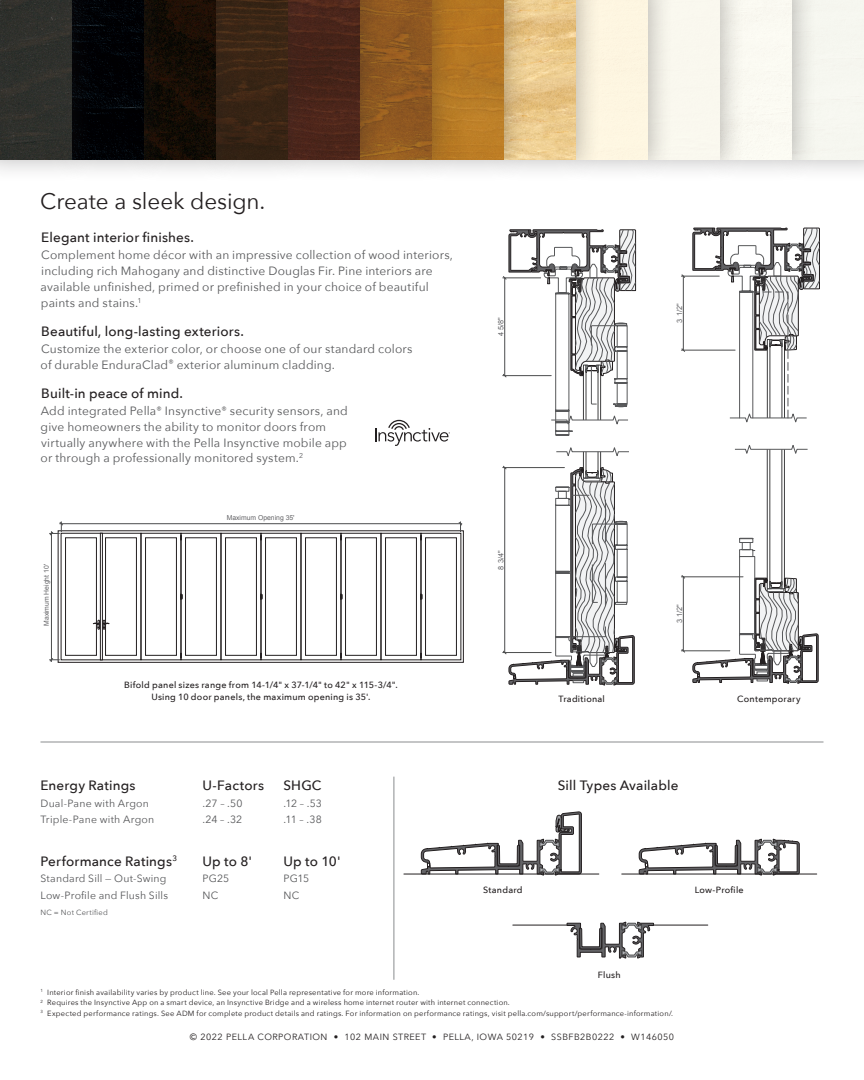
<style>
.page{position:relative;width:864px;height:1080px;background:#fff}
.page>*{position:absolute;margin:0;border:0;box-sizing:border-box;transform-origin:0 0}
.t1{font:22.5px "Avenir Next";letter-spacing:-.005em;color:#231f20}
.t2{font:500 13.5px "Avenir Next";letter-spacing:.01em;color:#231f20}
.t3{font:12px/15.8px "Avenir Next";letter-spacing:.015em;color:#57585a}
.t4{font:10.5px "Avenir Next";letter-spacing:.015em;color:#57585a}
.t5{font:500 9px "Avenir Next";letter-spacing:.025em;color:#231f20}
.t6{font:9px "Avenir Next";letter-spacing:.05em;color:#231f20}
.t7{font:7.5px "Avenir Next";letter-spacing:.025em;color:#231f20}
.t8{font:7.5px "Avenir Next";letter-spacing:.03em;color:#57585a}
.t9{font:7.35px "Arial";color:#636366}
.t10{font:6.75px "Arial";color:#636366}
</style>
<div class="page">
<svg style="left:421px;top:811px;width:161px;height:65px"></svg>
<hr style="left:404px;top:874px;width:195px;height:1px;background:#231f20">
<svg style="left:639px;top:838px;width:161px;height:38px"></svg>
<hr style="left:622px;top:874px;width:195px;height:1px;background:#231f20">
<hr style="left:513px;top:925px;width:61px;height:1px;background:#231f20">
<hr style="left:649px;top:925px;width:59px;height:1px;background:#231f20">
<svg style="left:567px;top:921px;width:87px;height:38px"></svg>
<svg style="left:375px;top:420px;width:75px;height:26px"></svg>
<hr style="left:40px;top:742px;width:784px;height:1px;background:#8a8c8f">
<hr style="left:683px;top:276px;width:1px;height:74px;background:#4b4c4d">
<hr style="left:681px;top:350px;width:54px;height:1px;background:#4b4c4d">
<hr style="left:681px;top:276px;width:38px;height:1px;background:#4b4c4d">
<svg style="left:692px;top:227px;width:128px;height:196px"></svg>
<div style="left:782px;top:449px;width:3px;height:140px;border:1px solid #3e3e3f"></div>
<div style="left:767px;top:449px;width:3px;height:140px;border:1px solid #3e3e3f"></div>
<svg style="left:735px;top:445px;width:73px;height:10px"></svg>
<hr style="left:683px;top:577px;width:1px;height:74px;background:#4b4c4d">
<hr style="left:681px;top:577px;width:62px;height:1px;background:#4b4c4d">
<hr style="left:681px;top:651px;width:49px;height:1px;background:#4b4c4d">
<svg style="left:692px;top:538px;width:127px;height:146px"></svg>
<svg style="left:503px;top:229px;width:133px;height:207px"></svg>
<div style="left:598px;top:451px;width:3px;height:27px;border:1px solid #3e3e3f"></div>
<div style="left:583px;top:451px;width:3px;height:27px;border:1px solid #3e3e3f"></div>
<svg style="left:556px;top:447px;width:73px;height:10px"></svg>
<svg style="left:503px;top:465px;width:132px;height:221px"></svg>
<div style="left:65px;top:538px;width:32px;height:117px;border:1px solid #231f20"></div>
<div style="left:101px;top:533px;width:40px;height:127px;border:1px solid #231f20"></div>
<div style="left:105px;top:538px;width:32px;height:117px;border:1px solid #231f20"></div>
<div style="left:141px;top:533px;width:40px;height:127px;border:1px solid #231f20"></div>
<div style="left:145px;top:538px;width:32px;height:117px;border:1px solid #231f20"></div>
<div style="left:181px;top:533px;width:40px;height:127px;border:1px solid #231f20"></div>
<div style="left:185px;top:538px;width:32px;height:117px;border:1px solid #231f20"></div>
<div style="left:221px;top:533px;width:40px;height:127px;border:1px solid #231f20"></div>
<div style="left:225px;top:538px;width:32px;height:117px;border:1px solid #231f20"></div>
<div style="left:261px;top:533px;width:40px;height:127px;border:1px solid #231f20"></div>
<div style="left:265px;top:538px;width:32px;height:117px;border:1px solid #231f20"></div>
<div style="left:301px;top:533px;width:40px;height:127px;border:1px solid #231f20"></div>
<div style="left:305px;top:538px;width:32px;height:117px;border:1px solid #231f20"></div>
<div style="left:341px;top:533px;width:40px;height:127px;border:1px solid #231f20"></div>
<div style="left:345px;top:538px;width:32px;height:117px;border:1px solid #231f20"></div>
<div style="left:381px;top:533px;width:40px;height:127px;border:1px solid #231f20"></div>
<div style="left:385px;top:538px;width:32px;height:117px;border:1px solid #231f20"></div>
<div style="left:421px;top:533px;width:40px;height:127px;border:1px solid #231f20"></div>
<div style="left:425px;top:538px;width:32px;height:117px;border:1px solid #231f20"></div>
<div style="left:100px;top:533px;width:3px;height:127px;border:1px solid #231f20"></div>
<svg style="left:93px;top:620px;width:16px;height:9px"></svg>
<hr style="left:59px;top:523px;width:403px;height:1px;background:#4b4c4d">
<svg style="left:458px;top:521px;width:4px;height:11px"></svg>
<hr style="left:51px;top:531px;width:1px;height:131px;background:#4b4c4d">
<svg style="left:49px;top:658px;width:11px;height:4px"></svg>
<svg style="left:49px;top:521px;width:14px;height:15px"></svg>
<hr style="left:394px;top:777px;width:1px;height:203px;background:#8a8c8f">
<div style="left:771px;top:0;width:93px;height:183px;background:#231f20;opacity:.3"></div>
<div style="left:817px;top:0;width:47px;height:160px;background:#f6f7f0"></div>
<div style="left:699px;top:0;width:118px;height:183px;background:#231f20;opacity:.3"></div>
<div style="left:627px;top:0;width:118px;height:183px;background:#231f20;opacity:.3"></div>
<div style="left:555px;top:0;width:118px;height:183px;background:#231f20;opacity:.3"></div>
<div style="left:483px;top:0;width:118px;height:183px;background:#231f20;opacity:.3"></div>
<div style="left:411px;top:0;width:118px;height:183px;background:#231f20;opacity:.3"></div>
<div style="left:339px;top:0;width:118px;height:183px;background:#231f20;opacity:.3"></div>
<div style="left:267px;top:0;width:118px;height:183px;background:#231f20;opacity:.3"></div>
<svg style="left:313px;top:0;width:47px;height:159px"></svg>
<div style="left:195px;top:0;width:118px;height:183px;background:#231f20;opacity:.3"></div>
<div style="left:123px;top:0;width:118px;height:183px;background:#231f20;opacity:.3"></div>
<div style="left:51px;top:0;width:118px;height:183px;background:#231f20;opacity:.3"></div>
<div style="left:0;top:0;width:97px;height:183px;background:#231f20;opacity:.3"></div>
<div style="left:0;top:0;width:67px;height:160px;background:#2f302c"></div>
<img style="left:150px;top:2px;width:61px;height:158px">
<img style="left:296px;top:0;width:55px;height:158px">
<img style="left:360px;top:2px;width:66px;height:155px">
<img style="left:654px;top:4px;width:58px;height:158px">
<h2 class="t1" style="left:40px;top:182px;width:226px">Create a sleek design.</h2>
<h3 class="t2" style="left:41px;top:226px;width:154px">Elegant interior finishes.</h3>
<p class="t3" style="left:41px;top:247px;width:414px">Complement home décor with an impressive collection of wood interiors, including rich Mahogany and distinctive Douglas Fir. Pine interiors are available unfinished, primed or prefinished in your choice of beautiful paints and stains.<sup>1</sup></p>
<h3 class="t2" style="left:41px;top:320px;width:204px">Beautiful, long-lasting exteriors.</h3>
<p class="t3" style="left:41px;top:340px;width:373px">Customize the exterior color, or choose one of our standard colors of durable EnduraClad<sup>®</sup> exterior aluminum cladding.</p>
<h3 class="t2" style="left:41px;top:382px;width:143px">Built-in peace of mind.</h3>
<p class="t3" style="left:41px;top:403px;width:309px">Add integrated Pella<sup>®</sup> Insynctive<sup>®</sup> security sensors, and give homeowners the ability to monitor doors from virtually anywhere with the Pella Insynctive mobile app or through a professionally monitored system.<sup>2</sup></p>
<p class="t10" style="left:42px;top:626px;width:63px;rotate:-90deg">Maximum Height 10'</p>
<p class="t10" style="left:227px;top:514px;width:69px">Maximum Opening 35'</p>
<p class="t5" style="left:124px;top:678px;width:275px">Bifold panel sizes range from 14-1/4" x 37-1/4" to 42" x 115-3/4".</p>
<p class="t5" style="left:151px;top:690px;width:221px">Using 10 door panels, the maximum opening is 35'.</p>
<p class="t9" style="left:496px;top:336px;width:21px;rotate:-90deg">4 5/8"</p>
<p class="t9" style="left:496px;top:570px;width:21px;rotate:-90deg">8 3/4"</p>
<p class="t9" style="left:675px;top:323px;width:21px;rotate:-90deg">3 1/2"</p>
<p class="t9" style="left:675px;top:623px;width:21px;rotate:-90deg">3 1/2"</p>
<p class="t5" style="left:559px;top:691px;width:48px">Traditional</p>
<p class="t5" style="left:737px;top:691px;width:65px">Contemporary</p>
<p class="t2" style="left:40px;top:774px;width:96px">Energy Ratings</p>
<p class="t2" style="left:202px;top:774px;width:63px">U-Factors</p>
<p class="t2" style="left:284px;top:774px;width:40px">SHGC</p>
<h3 class="t2" style="left:558px;top:774px;width:122px">Sill Types Available</h3>
<p class="t4" style="left:40px;top:794px;width:110px">Dual-Pane with Argon</p>
<p class="t4" style="left:203px;top:794px;width:41px">.27 – .50</p>
<p class="t4" style="left:284px;top:794px;width:40px">.12 – .53</p>
<p class="t4" style="left:40px;top:811px;width:115px">Triple-Pane with Argon</p>
<p class="t4" style="left:203px;top:811px;width:41px">.24 – .32</p>
<p class="t4" style="left:284px;top:811px;width:40px">.11 – .38</p>
<p class="t2" style="left:40px;top:850px;width:138px">Performance Ratings<sup>3</sup></p>
<p class="t2" style="left:203px;top:850px;width:51px">Up to 8'</p>
<p class="t2" style="left:284px;top:850px;width:59px">Up to 10'</p>
<p class="t4" style="left:40px;top:870px;width:127px">Standard Sill — Out-Swing</p>
<p class="t4" style="left:203px;top:870px;width:28px">PG25</p>
<p class="t4" style="left:284px;top:870px;width:27px">PG15</p>
<p class="t4" style="left:40px;top:886px;width:129px">Low-Profile and Flush Sills</p>
<p class="t4" style="left:203px;top:886px;width:17px">NC</p>
<p class="t4" style="left:284px;top:886px;width:17px">NC</p>
<p class="t8" style="left:40px;top:906px;width:69px">NC = Not Certified</p>
<p class="t5" style="left:483px;top:882px;width:41px">Standard</p>
<p class="t5" style="left:695px;top:882px;width:50px">Low-Profile</p>
<p class="t5" style="left:598px;top:967px;width:24px">Flush</p>
<p class="t7" style="left:40px;top:986px;width:381px"><sup>1</sup> Interior finish availability varies by product line. See your local Pella representative for more information.</p>
<p class="t7" style="left:40px;top:996px;width:471px"><sup>2</sup> Requires the Insynctive App on a smart device, an Insynctive Bridge and a wireless home internet router with internet connection.</p>
<p class="t7" style="left:40px;top:1007px;width:634px"><sup>3</sup> Expected performance ratings. See ADM for complete product details and ratings. For information on performance ratings, visit pella.com/support/performance-information/.</p>
<p class="t6" style="left:190px;top:1029px;width:139px">© 2022 PELLA CORPORATION</p>
<p class="t6" style="left:334px;top:1029px;width:105px">• 102 MAIN STREET •</p>
<p class="t6" style="left:443px;top:1029px;width:103px">PELLA, IOWA 50219 •</p>
<p class="t6" style="left:551px;top:1029px;width:75px">SSBFB2B0222 •</p>
<p class="t6" style="left:631px;top:1029px;width:44px">W146050</p>
</div>
